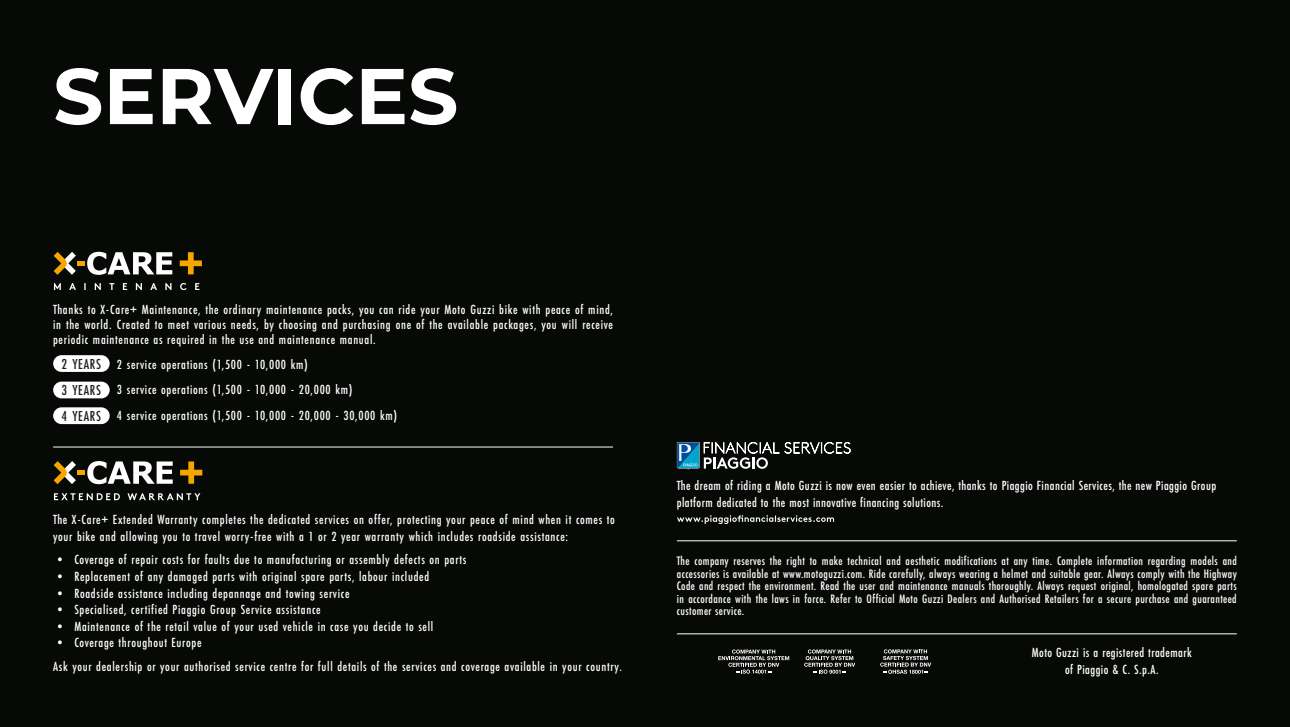
<style>
.page{position:relative;width:1290px;height:727px;background:#fff}
.page>*{position:absolute;margin:0;border:0;box-sizing:border-box;transform-origin:0 0}
.t1{font:700 78.75px "Montserrat";color:#fff}
.t2{font:500 15px/25.8px "Futura PT Cond";letter-spacing:.05em;color:#1d1d1b;text-align:justify}
.t3{font:500 13.75px/15px "Futura PT Cond";letter-spacing:.05em;color:#fff}
.t4{font:500 13.75px/16.5px "Futura PT Cond";letter-spacing:.03em;color:#fff}
.t5{font:500 12.75px/12.5px "Futura PT Cond";letter-spacing:.03em;color:#fff;text-align:justify}
</style>
<div class="page">
<div style="left:0;top:0;width:1290px;height:726px;background:#070906"></div>
<hr style="left:53px;top:446px;width:560px;height:1px;background:#fff">
<div style="left:53px;top:355px;width:57px;height:17px;background:#fff;border-radius:8px"></div>
<div style="left:53px;top:381px;width:57px;height:17px;background:#fff;border-radius:8px"></div>
<div style="left:53px;top:407px;width:57px;height:17px;background:#fff;border-radius:8px"></div>
<svg style="left:54px;top:252px;width:118px;height:23px"></svg>
<svg style="left:180px;top:252px;width:22px;height:22px"></svg>
<svg style="left:54px;top:283px;width:145px;height:7px"></svg>
<svg style="left:54px;top:461px;width:119px;height:23px"></svg>
<svg style="left:180px;top:461px;width:22px;height:22px"></svg>
<svg style="left:54px;top:493px;width:146px;height:7px"></svg>
<hr style="left:677px;top:633px;width:560px;height:1px;background:#fff">
<hr style="left:677px;top:540px;width:560px;height:1px;background:#fff">
<svg style="left:677px;top:515px;width:157px;height:9px"></svg>
<svg style="left:718px;top:649px;width:71px;height:24px"></svg>
<svg style="left:804px;top:649px;width:51px;height:24px"></svg>
<svg style="left:880px;top:649px;width:51px;height:24px"></svg>
<svg style="left:677px;top:442px;width:174px;height:27px"></svg>
<h1 class="t1" style="left:53px;top:39px;width:407px">SERVICES</h1>
<p class="t3" style="left:53px;top:301px;width:561px;text-align:justify">Thanks to X-Care+ Maintenance, the ordinary maintenance packs, you can ride your Moto Guzzi bike with peace of mind, in the world. Created to meet various needs, by choosing and purchasing one of the available packages, you will receive periodic maintenance as required in the use and maintenance manual.</p>
<p class="t3" style="left:117px;top:351px;width:282px;line-height:25.4px">2 service operations (1,500 - 10,000 km)<br>3 service operations (1,500 - 10,000 - 20,000 km)<br>4 service operations (1,500 - 10,000 - 20,000 - 30,000 km)</p>
<p class="t2" style="left:62px;top:351px;width:41px">2 YEARS 3 YEARS 4 YEARS</p>
<p class="t3" style="left:53px;top:511px;width:563px;line-height:16.5px">The X-Care+ Extended Warranty completes the dedicated services on offer, protecting your peace of mind when it comes to your bike and allowing you to travel worry-free with a 1 or 2 year warranty which includes roadside assistance:</p>
<p class="t3" style="left:53px;top:552px;width:415px">• Coverage of repair costs for faults due to manufacturing or assembly defects on parts</p>
<p class="t3" style="left:53px;top:568px;width:377px">• Replacement of any damaged parts with original spare parts, labour included</p>
<p class="t3" style="left:53px;top:585px;width:298px">• Roadside assistance including depannage and towing service</p>
<p class="t3" style="left:53px;top:601px;width:269px">• Specialised, certified Piaggio Group Service assistance</p>
<p class="t3" style="left:53px;top:618px;width:382px">• Maintenance of the retail value of your used vehicle in case you decide to sell</p>
<p class="t3" style="left:53px;top:630px;width:570px;line-height:23.6px">• Coverage throughout Europe<br>Ask your dealership or your authorised service centre for full details of the services and coverage available in your country.</p>
<p class="t4" style="left:677px;top:477px;width:541px">The dream of riding a Moto Guzzi is now even easier to achieve, thanks to Piaggio Financial Services, the new Piaggio Group platform dedicated to the most innovative financing solutions.</p>
<p class="t5" style="left:677px;top:554px;width:561px">The company reserves the right to make technical and aesthetic modifications at any time. Complete information regarding models and accessories is available at www.motoguzzi.com. Ride carefully, always wearing a helmet and suitable gear. Always comply with the Highway Code and respect the environment. Read the user and maintenance manuals thoroughly. Always request original, homologated spare parts in accordance with the laws in force. Refer to Official Moto Guzzi Dealers and Authorised Retailers for a secure purchase and guaranteed customer service.</p>
<p class="t4" style="left:1032px;top:644px;width:161px;text-align:center">Moto Guzzi is a registered trademark of Piaggio &amp; C. S.p.A.</p>
</div>
